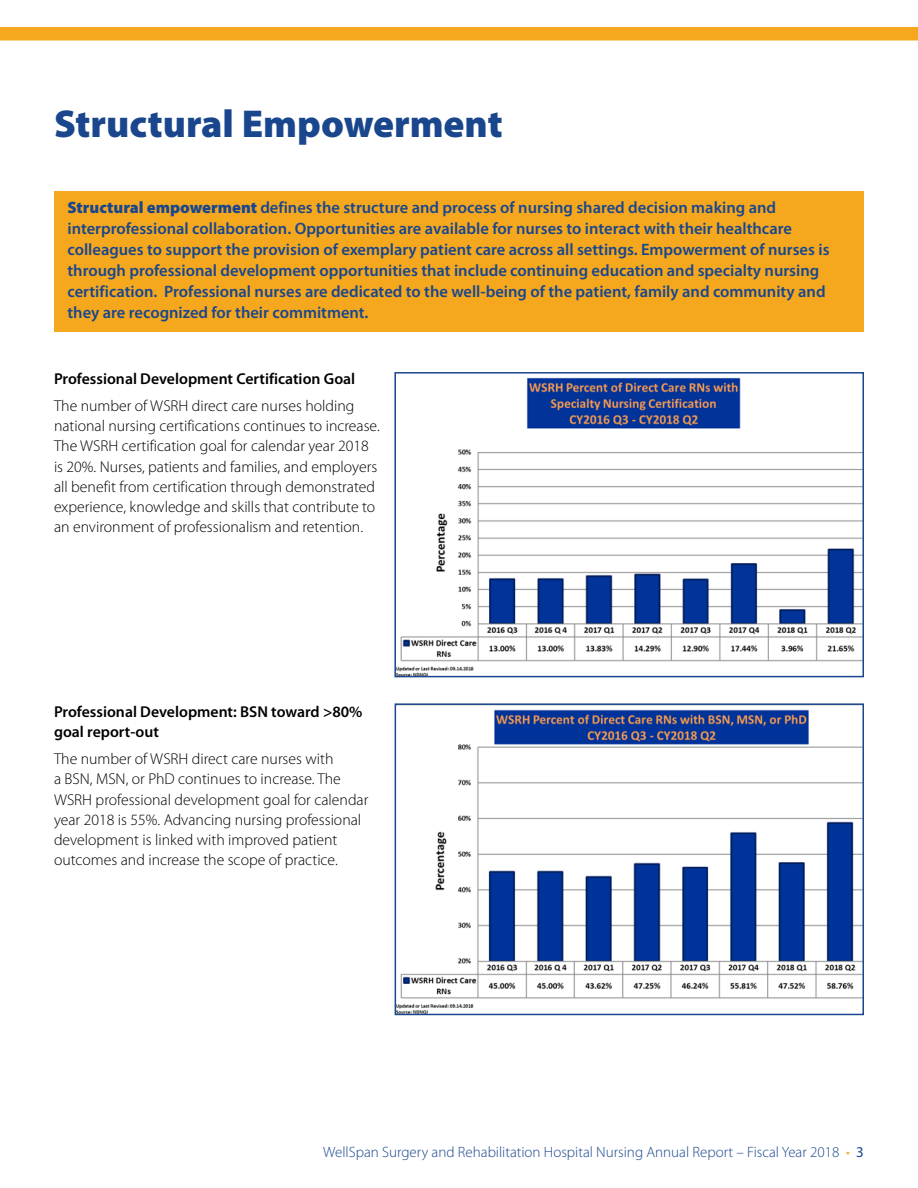
<style>
.page{position:relative;width:918px;height:1188px;background:#fff}
.page>*{position:absolute;margin:0;border:0;box-sizing:border-box;transform-origin:0 0}
.t1{font:900 39px "Myriad Pro";color:#1a468d}
.t2{font:600 16.5px/21px "Myriad Pro";color:#1a468d}
.t3{font:300 15.75px/20.2px "Myriad Pro";color:#000}
.t4{font:600 15.75px/20.2px "Myriad Pro";color:#000}
.t5{font:300 15px "Myriad Pro";color:#1a468d}
.s1{font-weight:900}
.s2{color:#f5a81d}
.s3{font-weight:400}
</style>
<div class="page">
<div style="left:0;top:27px;width:918px;height:14px;background:#f5a81d"></div>
<div style="left:54px;top:191px;width:810px;height:141px;background:#f5a81d"></div>
<img style="left:397px;top:377px;width:464px;height:297px">
<div style="left:394px;top:372px;width:470px;height:305px;border:2px solid #1a468d"></div>
<img style="left:398px;top:709px;width:463px;height:303px">
<div style="left:395px;top:703px;width:469px;height:312px;border:2px solid #1a468d"></div>
<p class="t1" style="left:54px;top:98px;width:450px">Structural Empowerment</p>
<p class="t2" style="left:68px;top:197px;width:764px"><span class="s1">Structural empowerment</span> defines the structure and process of nursing shared decision making and interprofessional collaboration. Opportunities are available for nurses to interact with their healthcare colleagues to support the provision of exemplary patient care across all settings. Empowerment of nurses is through professional development opportunities that include continuing education and specialty nursing certification. Professional nurses are dedicated to the well-being of the patient, family and community and they are recognized for their commitment.</p>
<p class="t4" style="left:54px;top:368px;width:303px">Professional Development Certification Goal</p>
<p class="t3" style="left:54px;top:395px;width:327px">The number of WSRH direct care nurses holding national nursing certifications continues to increase.<br>The WSRH certification goal for calendar year 2018 is 20%. Nurses, patients and families, and employers all benefit from certification through demonstrated experience, knowledge and skills that contribute to an environment of professionalism and retention.</p>
<p class="t4" style="left:54px;top:701px;width:310px">Professional Development: BSN toward &gt;80% goal report-out</p>
<p class="t3" style="left:54px;top:749px;width:316px">The number of WSRH direct care nurses with<br>a BSN, MSN, or PhD continues to increase. The WSRH professional development goal for calendar year 2018 is 55%. Advancing nursing professional development is linked with improved patient outcomes and increase the scope of practice.</p>
<p class="t5" style="left:323px;top:1143px;width:542px">WellSpan Surgery and Rehabilitation Hospital Nursing Annual Report – Fiscal Year 2018 <span class="s2">•</span> <span class="s3">3</span></p>
</div>
